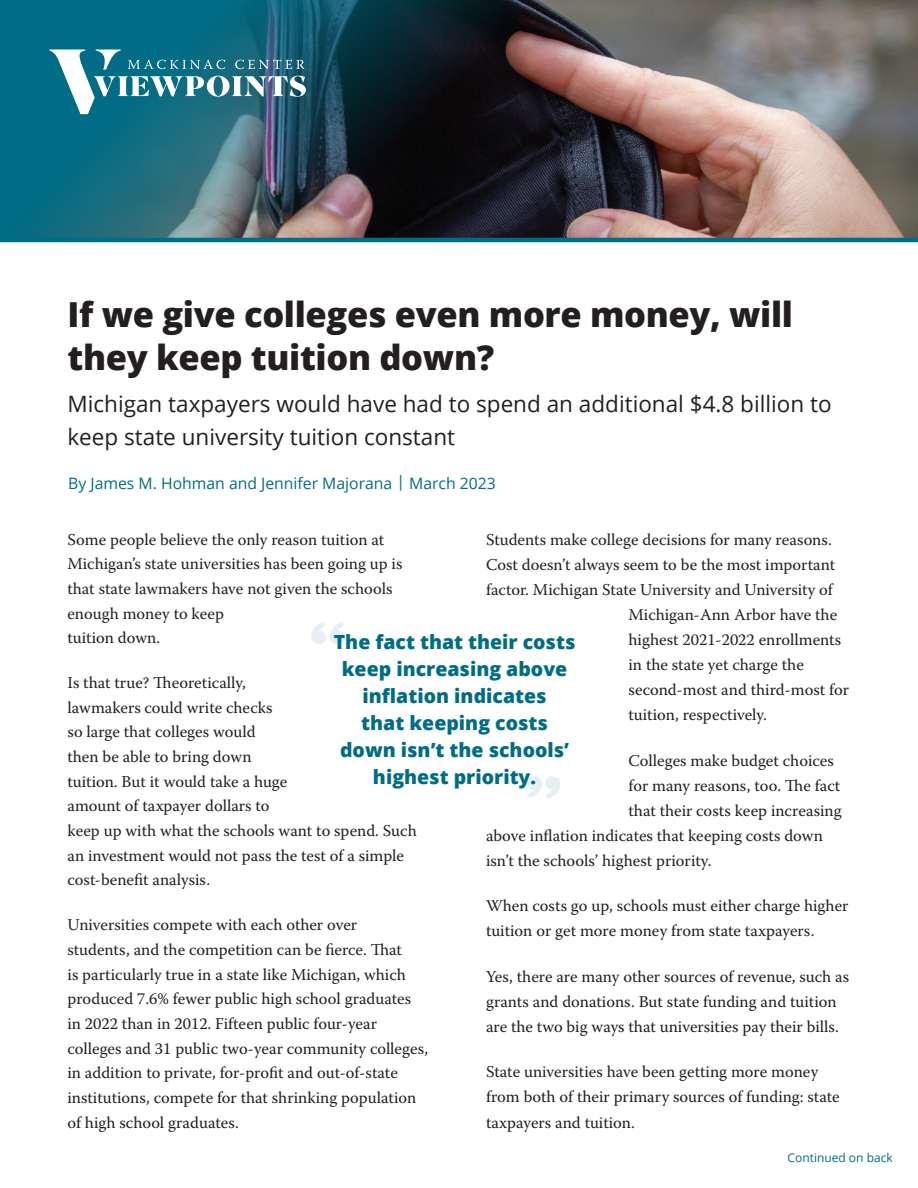
<style>
.page{position:relative;width:918px;height:1188px;background:#fff}
.page>*{position:absolute;margin:0;border:0;box-sizing:border-box;transform-origin:0 0}
._2018_Headline{font:800 34.5px/43.5px "Open Sans";letter-spacing:-.01em;color:#231f20}
._2018_Subhead{font:22.5px/33px "Open Sans";color:#231f20}
.Main_para{font:800 19.5px/27px "Open Sans";color:#006c85;text-align:center}
._2018_body{font:16.5px/24.6px "Warnock Pro";color:#231f20}
._2018_Author{font:15.75px "Open Sans";color:#006c85}
._2018_Continued{font:12px "Open Sans";color:#006c85}
</style>
<div class="page">
<svg style="left:311px;top:622px;width:34px;height:22px"></svg>
<svg style="left:527px;top:776px;width:33px;height:23px"></svg>
<img style="left:0;top:0;width:918px;height:242px">
<svg style="left:49px;top:49px;width:257px;height:65px"></svg>
<p class="_2018_Headline" style="left:68px;top:291px;width:727px">If we give colleges even more money, will they keep tuition down?</p>
<p class="_2018_Subhead" style="left:68px;top:387px;width:766px">Michigan taxpayers would have had to spend an additional $4.8 billion to keep state university tuition constant</p>
<p class="_2018_Author" style="left:68px;top:472px;width:429px">By James M. Hohman and Jennifer Majorana | March 2023</p>
<p class="_2018_body" style="left:68px;top:527px;width:337px">Some people believe the only reason tuition at Michigan’s state universities has been going up is that state lawmakers have not given the schools enough money to keep<br>tuition down.</p>
<p class="_2018_body" style="left:68px;top:670px;width:351px">Is that true? Theoretically,<br>lawmakers could write checks<br>so large that colleges would<br>then be able to bring down<br>tuition. But it would take a huge<br>amount of taxpayer dollars to<br>keep up with what the schools want to spend. Such an investment would not pass the test of a simple cost-benefit analysis.</p>
<p class="_2018_body" style="left:68px;top:912px;width:362px">Universities compete with each other over<br>students, and the competition can be fierce. That<br>is particularly true in a state like Michigan, which produced 7.6% fewer public high school graduates in 2022 than in 2012. Fifteen public four-year colleges and 31 public two-year community colleges, in addition to private, for-profit and out-of-state institutions, compete for that shrinking population of high school graduates.</p>
<p class="_2018_body" style="left:486px;top:527px;width:348px">Students make college decisions for many reasons.</p>
<p class="_2018_body" style="left:486px;top:552px;width:351px">Cost doesn’t always seem to be the most important</p>
<p class="_2018_body" style="left:486px;top:577px;width:348px">factor. Michigan State University and University of</p>
<p class="_2018_body" style="left:629px;top:602px;width:210px">Michigan-Ann Arbor have the</p>
<p class="_2018_body" style="left:629px;top:627px;width:214px">highest 2021-2022 enrollments</p>
<p class="_2018_body" style="left:629px;top:652px;width:177px">in the state yet charge the</p>
<p class="_2018_body" style="left:629px;top:677px;width:222px">second-most and third-most for</p>
<p class="_2018_body" style="left:629px;top:702px;width:140px">tuition, respectively.</p>
<p class="_2018_body" style="left:629px;top:748px;width:207px">Colleges make budget choices</p>
<p class="_2018_body" style="left:629px;top:773px;width:213px">for many reasons, too. The fact</p>
<p class="_2018_body" style="left:629px;top:798px;width:215px">that their costs keep increasing</p>
<p class="_2018_body" style="left:486px;top:823px;width:338px">above inflation indicates that keeping costs down</p>
<p class="_2018_body" style="left:486px;top:848px;width:227px">isn’t the schools’ highest priority.</p>
<p class="_2018_body" style="left:486px;top:893px;width:364px;line-height:25px">When costs go up, schools must either charge higher tuition or get more money from state taxpayers.</p>
<p class="_2018_body" style="left:486px;top:964px;width:365px;line-height:25px">Yes, there are many other sources of revenue, such as grants and donations. But state funding and tuition are the two big ways that universities pay their bills.</p>
<p class="_2018_body" style="left:486px;top:1059px;width:355px;line-height:25px">State universities have been getting more money from both of their primary sources of funding: state taxpayers and tuition.</p>
<p class="Main_para" style="left:334px;top:628px;width:243px">The fact that their costs keep increasing above inflation indicates<br>that keeping costs down isn’t the schools’ highest priority.</p>
<p class="_2018_Continued" style="left:788px;top:1150px;width:107px">Continued on back</p>
</div>
